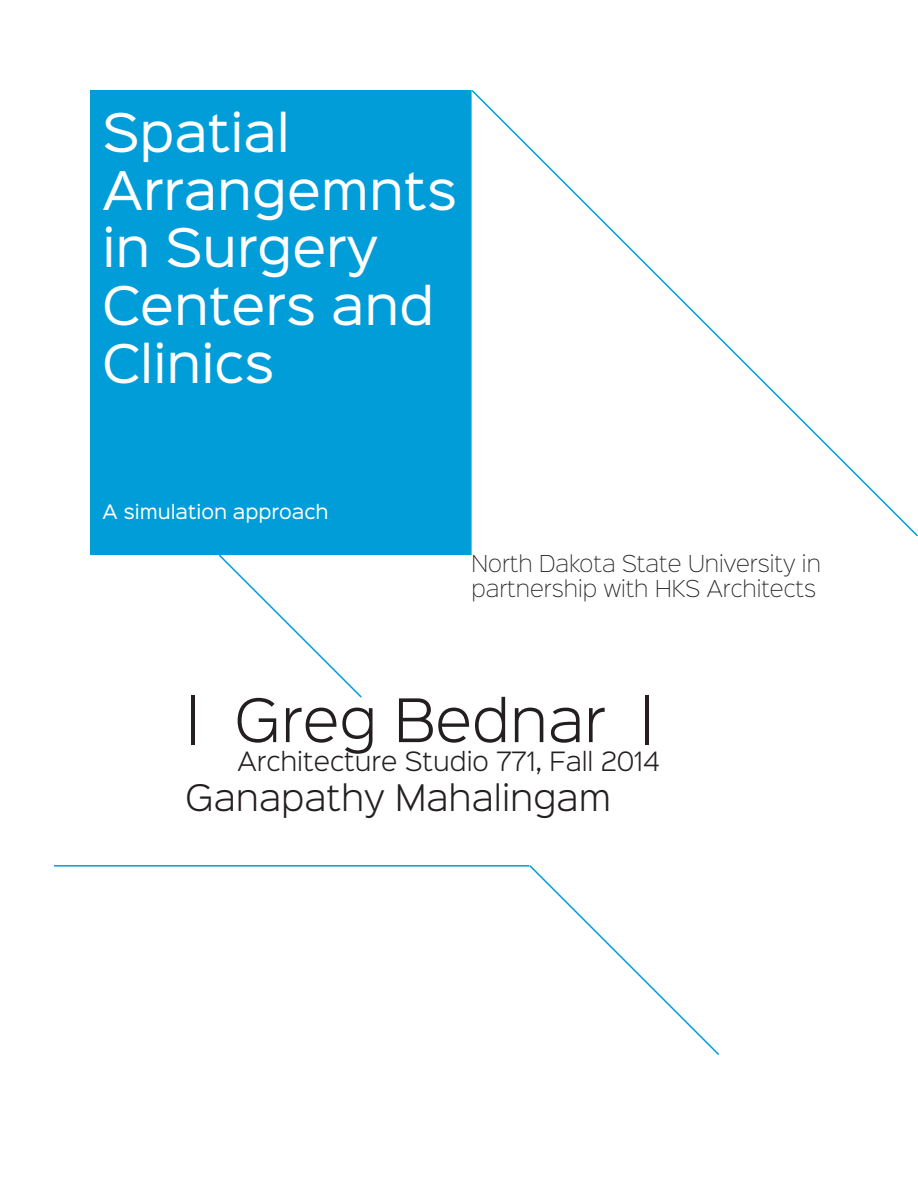
<style>
.page{position:relative;width:918px;height:1188px;background:#fff}
.page>*{position:absolute;margin:0;border:0;box-sizing:border-box;transform-origin:0 0}
.t1{font:300 54px "Sinkin Sans 300";color:#231f20}
.t2{font:48px/57.6px "Sinkin Sans 400";color:#fff}
.t3{font:300 33px "Sinkin Sans 300";color:#231f20}
.t4{font:300 24px "Sinkin Sans 300";color:#231f20}
.t5{font:21px/25.2px "Sinkin Sans 200 X Light";color:#231f20}
.t6{font:18px "Sinkin Sans 400";color:#fff}
</style>
<div class="page">
<div style="left:90px;top:90px;width:382px;height:465px;background:#009dd9"></div>
<hr style="left:54px;top:865px;width:475px;height:2px;background:#009dd9">
<svg style="left:528px;top:865px;width:192px;height:190px"></svg>
<svg style="left:470px;top:90px;width:448px;height:448px"></svg>
<svg style="left:217px;top:553px;width:146px;height:145px"></svg>
<p class="t2" style="left:103px;top:100px;width:356px">Spatial<br>Arrangemnts in Surgery<br>Centers and<br>Clinics</p>
<p class="t6" style="left:103px;top:497px;width:228px">A simulation approach</p>
<p class="t5" style="left:472px;top:550px;width:351px">North Dakota State University in partnership with HKS Architects</p>
<p class="t1" style="left:185px;top:676px;width:471px">| Greg Bednar |</p>
<p class="t4" style="left:237px;top:742px;width:424px">Architecture Studio 771, Fall 2014</p>
<p class="t3" style="left:185px;top:770px;width:427px">Ganapathy Mahalingam</p>
</div>
